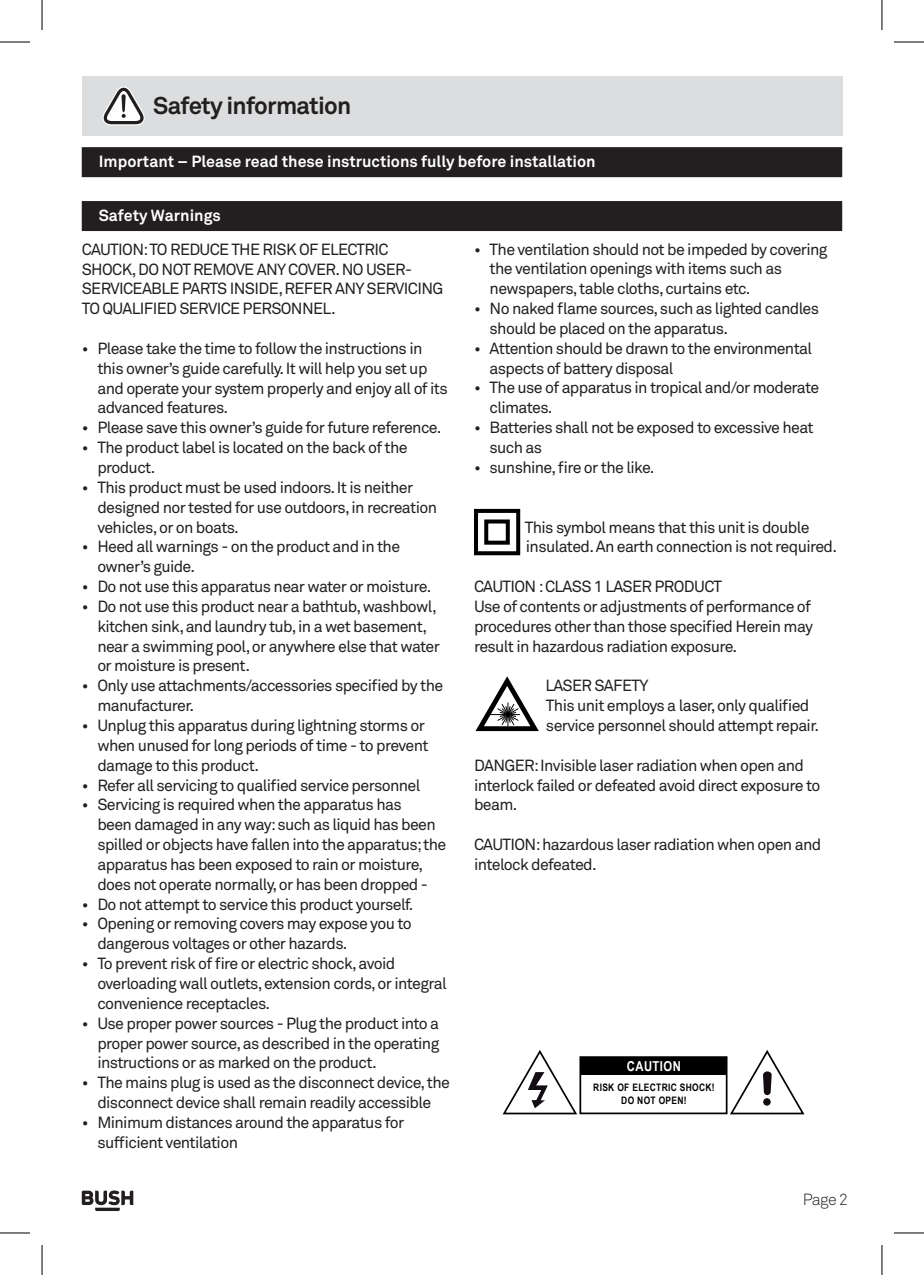
<style>
.page{position:relative;width:924px;height:1275px;background:#fff}
.page>*{position:absolute;margin:0;border:0;box-sizing:border-box;transform-origin:0 0}
.t1{font:700 24px "Akkurat Pro";letter-spacing:-.03em;color:#231f20}
.t2{font:16px/19.8px "Akkurat Pro";letter-spacing:-.04em;color:#231f20}
.t3{font:700 16px "Akkurat Pro";color:#fff}
.t4{font:300 16px "Akkurat Pro";color:#231f20}
.t5{font:700 13.8px "Arial Narrow";letter-spacing:.03em;color:#fff}
.t6{font:700 10.4px/12.4px "Arial Narrow";letter-spacing:.03em;color:#000001;text-align:center}
</style>
<div class="page">
<div style="left:82px;top:76px;width:759px;height:60px;background:#dcdddf"></div>
<svg style="left:82px;top:1190px;width:51px;height:21px"></svg>
<svg style="left:102px;top:86px;width:43px;height:39px"></svg>
<div style="left:82px;top:147px;width:759px;height:30px;background:#231f20"></div>
<div style="left:82px;top:201px;width:759px;height:30px;background:#231f20"></div>
<svg style="left:474px;top:508px;width:47px;height:48px"></svg>
<svg style="left:475px;top:676px;width:64px;height:56px"></svg>
<div style="left:579px;top:1056px;width:148px;height:58px;border:2px solid #000001"></div>
<div style="left:580px;top:1057px;width:146px;height:17px;background:#000001"></div>
<svg style="left:730px;top:1050px;width:75px;height:65px"></svg>
<svg style="left:762px;top:1098px;width:8px;height:7px"></svg>
<svg style="left:502px;top:1050px;width:75px;height:65px"></svg>
<hr style="left:0;top:42px;width:30px;height:1px;background:#000">
<hr style="left:893px;top:42px;width:30px;height:1px;background:#000">
<hr style="left:0;top:1232px;width:30px;height:1px;background:#000">
<hr style="left:893px;top:1232px;width:30px;height:1px;background:#000">
<hr style="left:42px;top:0;width:1px;height:30px;background:#000">
<hr style="left:42px;top:1245px;width:1px;height:30px;background:#000">
<hr style="left:881px;top:0;width:1px;height:30px;background:#000">
<hr style="left:881px;top:1245px;width:1px;height:30px;background:#000">
<h1 class="t1" style="left:153px;top:91px;width:199px">Safety information</h1>
<p class="t3" style="left:99px;top:151px;width:498px">Important – Please read these instructions fully before installation</p>
<p class="t3" style="left:99px;top:205px;width:123px">Safety Warnings</p>
<p class="t2" style="left:82px;top:240px;width:363px">CAUTION: TO REDUCE THE RISK OF ELECTRIC SHOCK, DO NOT REMOVE ANY COVER. NO USER-SERVICEABLE PARTS INSIDE, REFER ANY SERVICING TO QUALIFIED SERVICE PERSONNEL.</p>
<p class="t2" style="left:97px;top:339px;width:352px;text-indent:-16px">• Please take the time to follow the instructions in this owner’s guide carefully. It will help you set up and operate your system properly and enjoy all of its advanced features.</p>
<p class="t2" style="left:82px;top:418px;width:358px">• Please save this owner’s guide for future reference.</p>
<p class="t2" style="left:97px;top:438px;width:312px;text-indent:-16px">• The product label is located on the back of the product.</p>
<p class="t2" style="left:97px;top:478px;width:341px;text-indent:-16px">• This product must be used indoors. It is neither designed nor tested for use outdoors, in recreation vehicles, or on boats.</p>
<p class="t2" style="left:97px;top:537px;width:304px;text-indent:-16px">• Heed all warnings - on the product and in the owner’s guide.</p>
<p class="t2" style="left:82px;top:577px;width:348px">• Do not use this apparatus near water or moisture.</p>
<p class="t2" style="left:97px;top:597px;width:344px;text-indent:-16px">• Do not use this product near a bathtub, washbowl, kitchen sink, and laundry tub, in a wet basement, near a swimming pool, or anywhere else that water or moisture is present.</p>
<p class="t2" style="left:97px;top:676px;width:347px;text-indent:-16px">• Only use attachments/accessories specified by the manufacturer.</p>
<p class="t2" style="left:97px;top:716px;width:333px;text-indent:-16px">• Unplug this apparatus during lightning storms or when unused for long periods of time - to prevent damage to this product.</p>
<p class="t2" style="left:82px;top:775px;width:340px">• Refer all servicing to qualified service personnel</p>
<p class="t2" style="left:97px;top:795px;width:350px;text-indent:-16px">• Servicing is required when the apparatus has<br>been damaged in any way: such as liquid has been spilled or objects have fallen into the apparatus; the apparatus has been exposed to rain or moisture, does not operate normally, or has been dropped -</p>
<p class="t2" style="left:82px;top:894px;width:330px">• Do not attempt to service this product yourself.</p>
<p class="t2" style="left:97px;top:914px;width:316px;text-indent:-16px">• Opening or removing covers may expose you to dangerous voltages or other hazards.</p>
<p class="t2" style="left:97px;top:954px;width:351px;text-indent:-16px">• To prevent risk of fire or electric shock, avoid overloading wall outlets, extension cords, or integral convenience receptacles.</p>
<p class="t2" style="left:97px;top:1013px;width:343px;text-align:justify;text-indent:-16px">• Use proper power sources - Plug the product into a proper power source, as described in the operating instructions or as marked on the product.</p>
<p class="t2" style="left:82px;top:1073px;width:369px;text-align:center">• The mains plug is used as the disconnect device, the disconnect device shall remain readily accessible</p>
<p class="t2" style="left:97px;top:1113px;width:308px;text-indent:-16px">• Minimum distances around the apparatus for sufficient ventilation</p>
<p class="t2" style="left:489px;top:239px;width:339px;text-indent:-16px">• The ventilation should not be impeded by covering the ventilation openings with items such as newspapers, table cloths, curtains etc.</p>
<p class="t2" style="left:489px;top:299px;width:331px;text-indent:-16px">• No naked flame sources, such as lighted candles should be placed on the apparatus.</p>
<p class="t2" style="left:489px;top:339px;width:324px;text-indent:-16px">• Attention should be drawn to the environmental aspects of battery disposal</p>
<p class="t2" style="left:489px;top:378px;width:331px;text-indent:-16px">• The use of apparatus in tropical and/or moderate climates.</p>
<p class="t2" style="left:489px;top:418px;width:325px;text-indent:-16px">• Batteries shall not be exposed to excessive heat such as</p>
<p class="t2" style="left:474px;top:458px;width:179px">• sunshine, fire or the like.</p>
<p class="t2" style="left:524px;top:517px;width:311px">This symbol means that this unit is double insulated. An earth connection is not required.</p>
<p class="t2" style="left:474px;top:577px;width:340px">CAUTION : CLASS 1 LASER PRODUCT<br>Use of contents or adjustments of performance of procedures other than those specified Herein may result in hazardous radiation exposure.</p>
<p class="t2" style="left:545px;top:676px;width:272px">LASER SAFETY<br>This unit employs a laser, only qualified service personnel should attempt repair.</p>
<p class="t2" style="left:474px;top:755px;width:347px">DANGER: Invisible laser radiation when open and interlock failed or defeated avoid direct exposure to beam.</p>
<p class="t2" style="left:474px;top:835px;width:348px">CAUTION: hazardous laser radiation when open and intelock defeated.</p>
<p class="t5" style="left:626px;top:1055px;width:55px">CAUTION</p>
<p class="t6" style="left:593px;top:1081px;width:123px">RISK OF ELECTRIC SHOCK!<br>DO NOT OPEN!</p>
<p class="t4" style="left:802px;top:1189px;width:47px">Page 2</p>
</div>
